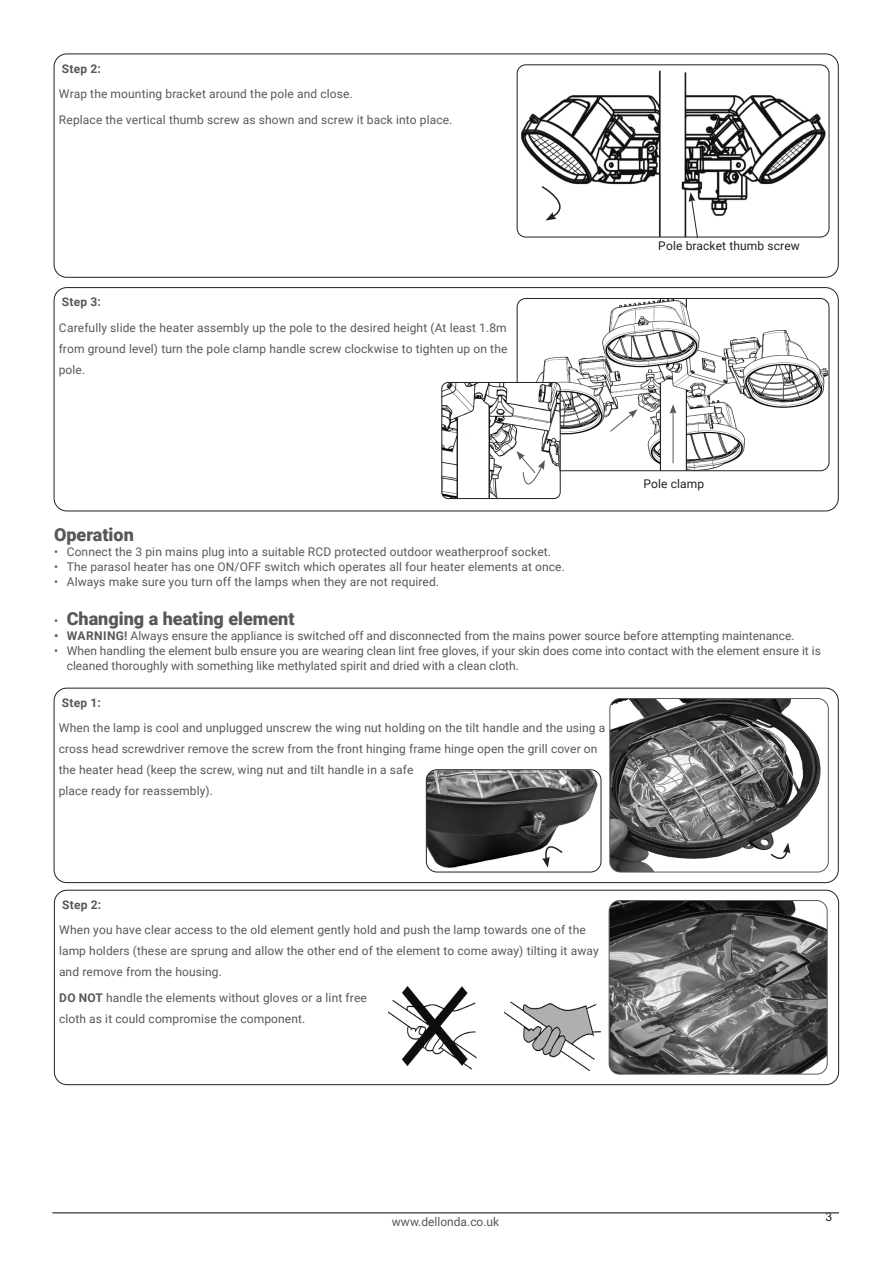
<style>
.page{position:relative;width:893px;height:1263px;background:#fff}
.page>*{position:absolute;margin:0;border:0;box-sizing:border-box;transform-origin:0 0}
.Section_Header{font:900 18px "Roboto";color:#57585a}
.Instructions_Model_N{font:12px/21px "Roboto";letter-spacing:.01em;color:#57585a}
.Instructions_Model_N-2{font:12px "Roboto";letter-spacing:.01em;color:#231f20}
.Instructions_Model_N-3{font:700 12px "Roboto";letter-spacing:.01em;color:#57585a}
.Page_Footer{font:12px "Roboto";color:#57585a}
.Body{font:12px "Arial";color:#231f20}
.s1{font-weight:400;font-size:12px}
.s2{font-weight:700}
</style>
<div class="page">
<div style="left:54px;top:287px;width:785px;height:224px;border:1px solid #231f20;border-radius:13px"></div>
<img style="left:517px;top:298px;width:312px;height:173px">
<div style="left:517px;top:298px;width:312px;height:173px;border:1px solid #231f20;border-radius:9px"></div>
<img style="left:443px;top:382px;width:117px;height:115px">
<div style="left:441px;top:382px;width:120px;height:117px;border:1px solid #231f20;border-radius:6px"></div>
<hr style="left:673px;top:411px;width:1px;height:52px;background:#57585a">
<svg style="left:670px;top:404px;width:6px;height:10px"></svg>
<svg style="left:516px;top:451px;width:29px;height:49px"></svg>
<svg style="left:609px;top:409px;width:29px;height:23px"></svg>
<div style="left:54px;top:54px;width:785px;height:224px;border:1px solid #231f20;border-radius:13px"></div>
<img style="left:517px;top:65px;width:312px;height:172px">
<div style="left:517px;top:64px;width:312px;height:173px;border:1px solid #231f20;border-radius:9px"></div>
<svg style="left:541px;top:185px;width:33px;height:36px"></svg>
<svg style="left:689px;top:192px;width:9px;height:46px"></svg>
<img style="left:611px;top:700px;width:217px;height:172px">
<div style="left:609px;top:698px;width:220px;height:174px;border:1px solid #57585a;border-radius:11px"></div>
<div style="left:54px;top:688px;width:785px;height:195px;border:1px solid #231f20;border-radius:13px"></div>
<img style="left:427px;top:771px;width:174px;height:101px">
<div style="left:426px;top:769px;width:175px;height:103px;border:1px solid #231f20;border-radius:11px"></div>
<svg style="left:542px;top:836px;width:22px;height:32px"></svg>
<svg style="left:769px;top:843px;width:21px;height:22px"></svg>
<div style="left:54px;top:890px;width:785px;height:195px;border:1px solid #231f20;border-radius:13px"></div>
<img style="left:609px;top:900px;width:218px;height:174px">
<div style="left:609px;top:900px;width:218px;height:174px;border:1px solid #57585a;border-radius:11px"></div>
<img style="left:388px;top:986px;width:213px;height:85px">
<hr style="left:52px;top:1212px;width:787px;height:1px;background:#57585a">
<p class="Instructions_Model_N-3" style="left:62px;top:60px;width:40px">Step 2:</p>
<p class="Instructions_Model_N" style="left:59px;top:83px;width:295px">Wrap the mounting bracket around the pole and close.</p>
<p class="Instructions_Model_N" style="left:59px;top:108px;width:395px">Replace the vertical thumb screw as shown and screw it back into place.</p>
<p class="Instructions_Model_N-3" style="left:62px;top:294px;width:40px">Step 3:</p>
<p class="Instructions_Model_N" style="left:59px;top:317px;width:450px;text-align:justify">Carefully slide the heater assembly up the pole to the desired height (At least 1.8m from ground level) turn the pole clamp handle screw clockwise to tighten up on the pole.</p>
<p class="Instructions_Model_N-2" style="left:658px;top:238px;width:143px">Pole bracket thumb screw</p>
<p class="Instructions_Model_N-2" style="left:643px;top:476px;width:62px">Pole clamp</p>
<p class="Section_Header" style="left:54px;top:522px;width:81px">Operation</p>
<p class="Instructions_Model_N" style="left:54px;top:541px;width:499px">• Connect the 3 pin mains plug into a suitable RCD protected outdoor weatherproof socket.</p>
<p class="Instructions_Model_N" style="left:54px;top:556px;width:512px">• The parasol heater has one ON/OFF switch which operates all four heater elements at once.</p>
<p class="Instructions_Model_N" style="left:54px;top:571px;width:387px">• Always make sure you turn off the lamps when they are not required.</p>
<p class="Section_Header" style="left:54px;top:605px;width:242px"><span class="s1">•</span> Changing a heating element</p>
<p class="Instructions_Model_N" style="left:54px;top:624px;width:742px"><span class="s2">• WARNING!</span> Always ensure the appliance is switched off and disconnected from the mains power source before attempting maintenance.</p>
<p class="Instructions_Model_N" style="left:67px;top:642px;width:756px;line-height:15px;text-indent:-13px">• When handling the element bulb ensure you are wearing clean lint free gloves, if your skin does come into contact with the element ensure it is cleaned thoroughly with something like methylated spirit and dried with a clean cloth.</p>
<p class="Instructions_Model_N-3" style="left:62px;top:694px;width:40px">Step 1:</p>
<p class="Instructions_Model_N" style="left:59px;top:717px;width:548px">When the lamp is cool and unplugged unscrew the wing nut holding on the tilt handle and the using a cross head screwdriver remove the screw from the front hinging frame hinge open the grill cover on the heater head (keep the screw, wing nut and tilt handle in a safe<br>place ready for reassembly).</p>
<p class="Instructions_Model_N-3" style="left:62px;top:896px;width:40px">Step 2:</p>
<p class="Instructions_Model_N" style="left:59px;top:919px;width:541px">When you have clear access to the old element gently hold and push the lamp towards one of the lamp holders (these are sprung and allow the other end of the element to come away) tilting it away and remove from the housing.</p>
<p class="Instructions_Model_N" style="left:59px;top:987px;width:309px"><span class="s2">DO NOT</span> handle the elements without gloves or a lint free cloth as it could compromise the component.</p>
<p class="Page_Footer" style="left:392px;top:1213px;width:109px">www.dellonda.co.uk</p>
<p class="Body" style="left:825px;top:1208px;width:8px">3</p>
</div>
